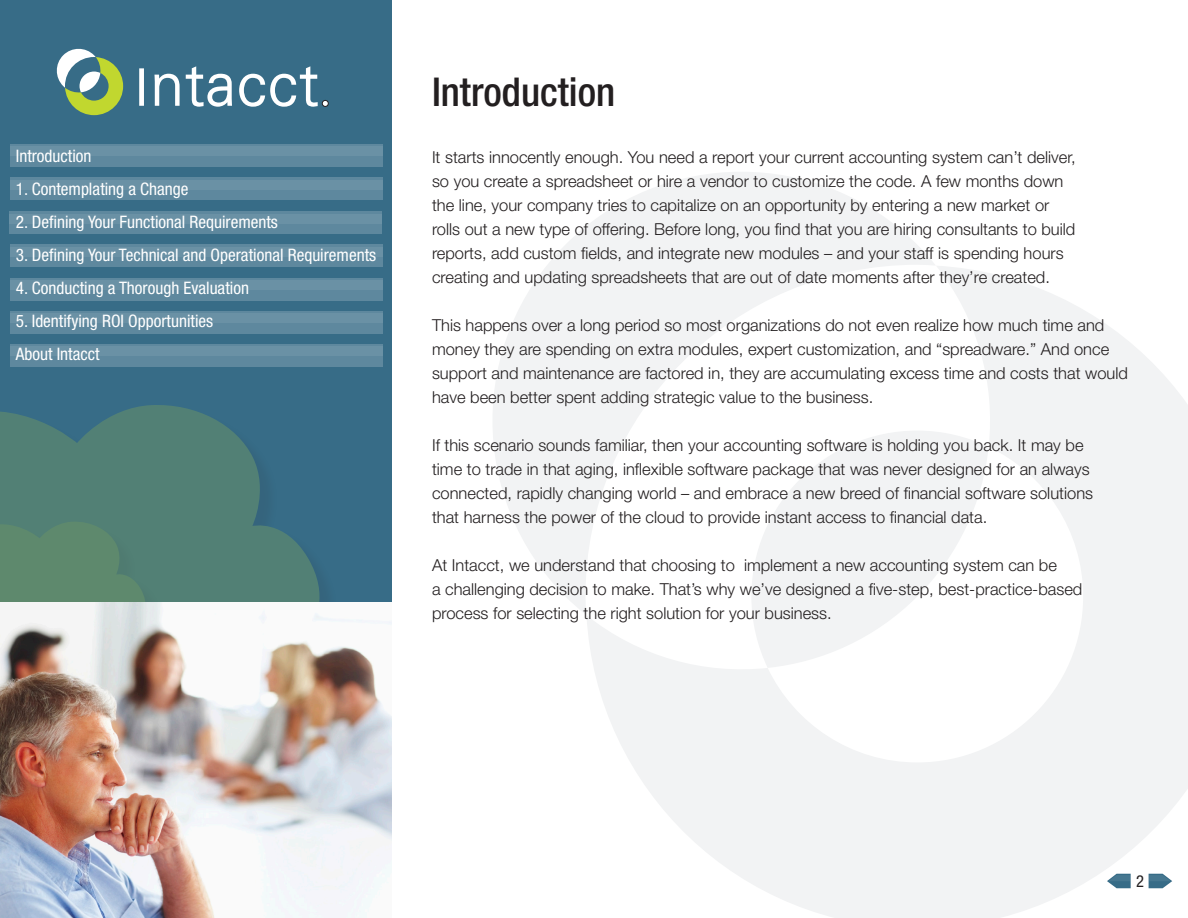
<style>
.page{position:relative;width:1188px;height:918px;background:#fff}
.page>*{position:absolute;margin:0;border:0;box-sizing:border-box;transform-origin:0 0}
.t1{font:500 condensed 39.75px "Helvetica Neue";color:#231f20}
.t2{font:condensed 17.25px "Helvetica Neue";color:#fff}
.t3{font:300 16.5px/24px "Helvetica Neue";color:#231f20}
.t4{font:condensed 16.5px "Helvetica Neue";color:#231f20}
</style>
<div class="page">
<svg style="left:493px;top:172px;width:442px;height:442px;fill:#f2f3f4"></svg>
<svg style="left:586px;top:266px;width:602px;height:652px;fill:#f2f3f4"></svg>
<div style="left:0;top:0;width:392px;height:918px;background:#376c87"></div>
<svg style="left:0;top:405px;width:331px;height:198px;fill:#528075"></svg>
<div style="left:0;top:524px;width:164px;height:112px;background:#528075"></div>
<svg style="left:0;top:520px;width:151px;height:83px"></svg>
<div style="left:10px;top:144px;width:373px;height:23px;background:#5e889e"></div>
<div style="left:10px;top:147px;width:373px;height:9px;background:#6a91a5"></div>
<div style="left:10px;top:177px;width:373px;height:23px;background:#5e889e"></div>
<div style="left:10px;top:180px;width:373px;height:9px;background:#6a91a5"></div>
<div style="left:9px;top:211px;width:373px;height:23px;background:#5e889e"></div>
<div style="left:9px;top:214px;width:373px;height:9px;background:#6a91a5"></div>
<div style="left:10px;top:244px;width:373px;height:23px;background:#5e889e"></div>
<div style="left:10px;top:247px;width:373px;height:9px;background:#6a91a5"></div>
<div style="left:10px;top:278px;width:373px;height:22px;background:#5e889e"></div>
<div style="left:10px;top:280px;width:373px;height:10px;background:#6a91a5"></div>
<div style="left:10px;top:311px;width:373px;height:23px;background:#5e889e"></div>
<div style="left:10px;top:314px;width:373px;height:9px;background:#6a91a5"></div>
<div style="left:10px;top:344px;width:373px;height:23px;background:#5e889e"></div>
<div style="left:10px;top:347px;width:373px;height:9px;background:#6a91a5"></div>
<div style="left:322px;top:100px;width:7px;height:7px;border:1px solid #241f21;border-radius:50%"></div>
<div style="left:139px;top:68px;width:5px;height:38px;background:#fff"></div>
<svg style="left:154px;top:74px;width:26px;height:32px"></svg>
<svg style="left:186px;top:66px;width:46px;height:41px"></svg>
<svg style="left:239px;top:66px;width:89px;height:41px"></svg>
<svg style="left:56px;top:48px;width:67px;height:67px"></svg>
<img style="left:0;top:603px;width:392px;height:315px">
<svg style="left:1107px;top:874px;width:24px;height:14px"></svg>
<svg style="left:1149px;top:874px;width:23px;height:14px"></svg>
<p class="t2" style="left:16px;top:146px;width:77px">Introduction</p>
<p class="t2" style="left:16px;top:179px;width:174px">1. Contemplating a Change</p>
<p class="t2" style="left:16px;top:212px;width:264px">2. Defining Your Functional Requirements</p>
<p class="t2" style="left:16px;top:245px;width:362px">3. Defining Your Technical and Operational Requirements</p>
<p class="t2" style="left:16px;top:278px;width:235px">4. Conducting a Thorough Evaluation</p>
<p class="t2" style="left:16px;top:311px;width:199px">5. Identifying ROI Opportunities</p>
<p class="t2" style="left:16px;top:344px;width:85px">About Intacct</p>
<p class="t1" style="left:432px;top:68px;width:185px">Introduction</p>
<p class="t3" style="left:432px;top:145px;width:645px">It starts innocently enough. You need a report your current accounting system can’t deliver, so you create a spreadsheet or hire a vendor to customize the code. A few months down the line, your company tries to capitalize on an opportunity by entering a new market or rolls out a new type of offering. Before long, you find that you are hiring consultants to build reports, add custom fields, and integrate new modules – and your staff is spending hours creating and updating spreadsheets that are out of date moments after they’re created.</p>
<p class="t3" style="left:432px;top:313px;width:697px">This happens over a long period so most organizations do not even realize how much time and money they are spending on extra modules, expert customization, and “spreadware.” And once support and maintenance are factored in, they are accumulating excess time and costs that would have been better spent adding strategic value to the business.</p>
<p class="t3" style="left:432px;top:433px;width:663px">If this scenario sounds familiar, then your accounting software is holding you back. It may be time to trade in that aging, inflexible software package that was never designed for an always connected, rapidly changing world – and embrace a new breed of financial software solutions that harness the power of the cloud to provide instant access to financial data.</p>
<p class="t3" style="left:432px;top:553px;width:652px">At Intacct, we understand that choosing to implement a new accounting system can be<br>a challenging decision to make. That’s why we’ve designed a five-step, best-practice-based process for selecting the right solution for your business.</p>
<p class="t4" style="left:1136px;top:871px;width:9px">2</p>
</div>
